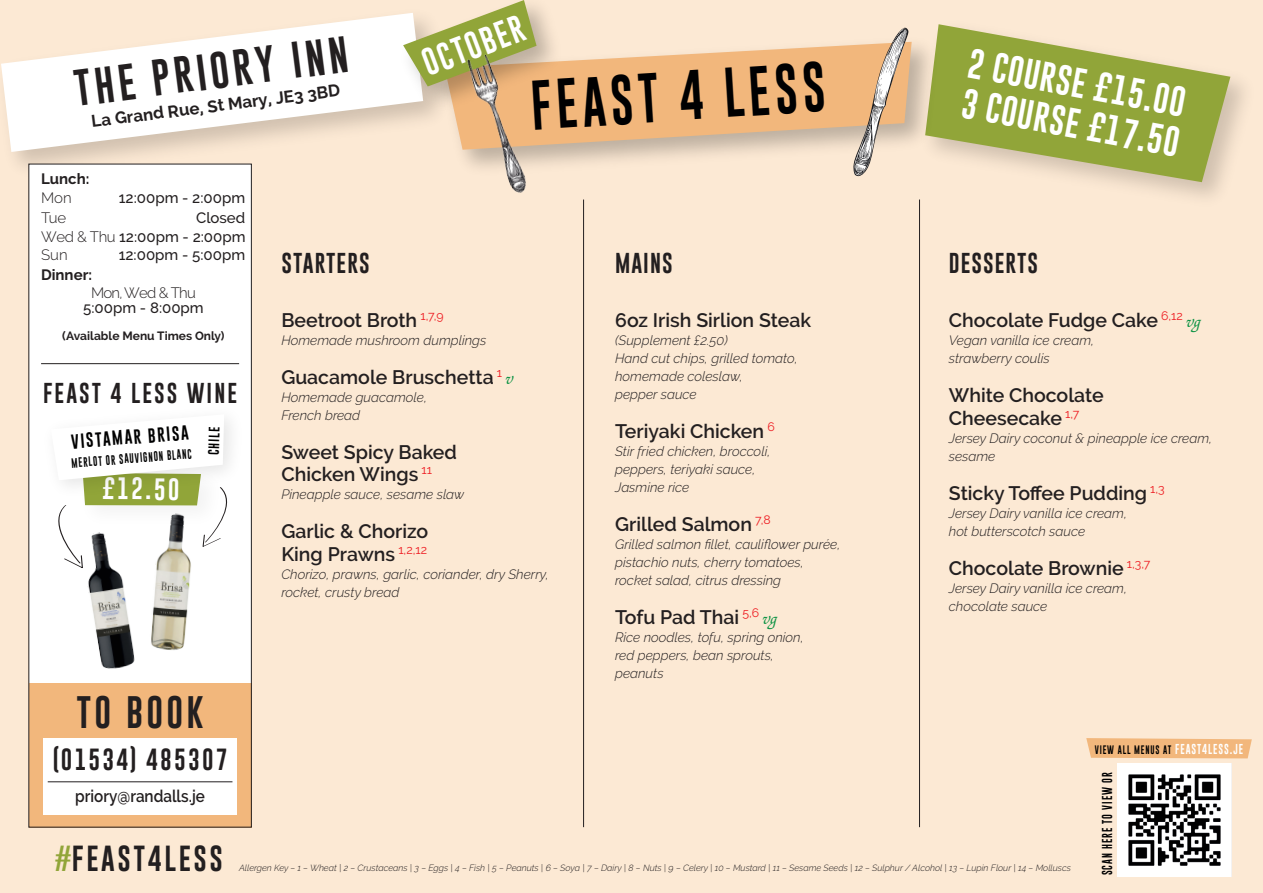
<style>
.page{position:relative;width:1263px;height:893px;background:#fce9d4}
.page>*{position:absolute;margin:0;border:0;box-sizing:border-box;transform-origin:0 0}
.t1{font:51.3px "Gobold";color:#000001;scale:.9 1}
.t2{font:37.5px "Gobold";color:#231f20}
.t3{font:33.3px "Gobold";letter-spacing:.1em;color:#231f20}
.t4{font:30.75px/40.5px "Gobold";color:#fff}
.t5{font:28.05px "Gobold";color:#fff}
.t6{font:26.4px "Gobold";letter-spacing:.1em;color:#231f20}
.t7{font:22.65px "Gobold";color:#fff}
.t8{font:22.35px "Gobold";letter-spacing:.1em;color:#231f20}
.t9{font:21px "Gobold";letter-spacing:.05em;color:#231f20}
.t10{font:21px "Gobold";letter-spacing:.1em;color:#231f20}
.t11{font:600 19.5px/22.5px "Raleway";color:#231f20}
.t12{font:600 16.95px "Raleway";color:#231f20;scale:.9 1}
.t13{font:700 16.8px "Raleway";color:#231f20}
.t14{font:500 15px/19.5px "Raleway";color:#231f20;text-align:right}
.t15{font:300 15px "Raleway";letter-spacing:-.05em;color:#231f20}
.t16{font:700 15px "Raleway";color:#231f20}
.t17{font:15px "Gobold";color:#000001}
.t18{font:italic 300 13.5px/18px "Raleway";color:#231f20}
.t19{font:700 12px "Raleway";color:#231f20}
.t20{font:11.1px "Gobold";color:#000001}
.t21{font:10.5px "Gobold";letter-spacing:.1em;color:#000001;scale:.9 1}
.t22{font:10.05px "Gobold";color:#000001;scale:.85 1}
.t23{font:italic 300 9px "Raleway";color:#231f20}
.t24{font:9px "Gobold";letter-spacing:.1em;color:#000001;scale:.9 1}
.s1{font-weight:300}
.s2{font-family:"Zapf Chancery IT Cby BT";font-weight:500;font-style:italic;font-size:16.5px;color:#0d9344}
.s3{color:#91a539}
.s4{font-size:10.5px;color:#fff}
</style>
<div class="page">
<svg style="left:1px;top:15px;width:422px;height:137px;fill:#fff"></svg>
<div style="left:29px;top:164px;width:222px;height:527px;background:#fff"></div>
<div style="left:29px;top:683px;width:222px;height:144px;background:#f2b77c"></div>
<div style="left:28px;top:164px;width:224px;height:663px;border:1px solid #231f20"></div>
<hr style="left:41px;top:363px;width:198px;height:1px;background:#231f20">
<div style="left:43px;top:738px;width:194px;height:76px;background:#fff"></div>
<hr style="left:48px;top:781px;width:184px;height:1px;background:#231f20">
<svg style="left:937px;top:24px;width:293px;height:158px;fill:#91a539"></svg>
<hr style="left:583px;top:200px;width:1px;height:627px;background:#231f20">
<hr style="left:919px;top:200px;width:1px;height:627px;background:#231f20">
<svg style="left:58px;top:419px;width:173px;height:148px"></svg>
<img style="left:80px;top:530px;width:58px;height:139px">
<img style="left:149px;top:512px;width:48px;height:138px">
<img style="left:1117px;top:763px;width:114px;height:114px">
<svg style="left:1086px;top:738px;width:166px;height:20px;background:#f2ba81"></svg>
<img style="left:432px;top:30px;width:513px;height:152px">
<svg style="left:445px;top:42px;width:467px;height:108px;background:#eebd8d"></svg>
<svg style="left:853px;top:27px;width:56px;height:151px"></svg>
<img style="left:390px;top:8px;width:180px;height:112px">
<img style="left:458px;top:42px;width:83px;height:151px">
<svg style="left:403px;top:0;width:133px;height:86px"></svg>
<h2 class="t2" style="left:72px;top:64px;width:277px;rotate:-7deg">THE PRIORY INN</h2>
<p class="t13" style="left:90px;top:111px;width:252px;rotate:-7deg">La Grand Rue, St Mary, JE3 3BD</p>
<h3 class="t5" style="left:417px;top:47px;width:108px;rotate:-21deg">OCTOBER</h3>
<h1 class="t1" style="left:529px;top:73px;width:329px;rotate:-4deg">FEAST 4 LESS</h1>
<p class="t16" style="left:41px;top:170px;width:50px">Lunch:</p>
<p class="t15" style="left:41px;top:189px;width:32px">Mon</p>
<p class="t14" style="left:119px;top:188px;width:128px">12:00pm - 2:00pm</p>
<p class="t15" style="left:41px;top:209px;width:27px">Tue</p>
<p class="t14" style="left:41px;top:208px;width:206px">Closed<br><span class="s1">Wed &amp; Thu</span> 12:00pm - 2:00pm</p>
<p class="t15" style="left:41px;top:246px;width:28px">Sun</p>
<p class="t14" style="left:119px;top:245px;width:128px">12:00pm - 5:00pm</p>
<p class="t16" style="left:41px;top:266px;width:53px">Dinner:</p>
<p class="t15" style="left:91px;top:284px;width:106px">Mon, Wed &amp; Thu</p>
<p class="t14" style="left:83px;top:298px;width:122px">5:00pm - 8:00pm</p>
<p class="t19" style="left:62px;top:329px;width:164px">(Available Menu Times Only)</p>
<h3 class="t10" style="left:43px;top:380px;width:195px">FEAST 4 LESS WINE</h3>
<p class="t17" style="left:71px;top:431px;width:119px;rotate:-4deg">VISTAMAR BRISA</p>
<p class="t22" style="left:71px;top:456px;width:143px;rotate:-4deg">MERLOT OR SAUVIGNON BLANC</p>
<h3 class="t7" style="left:103px;top:473px;width:79px;rotate:1deg">£12.50</h3>
<p class="t20" style="left:206px;top:455px;width:30px;rotate:-88deg">CHILE</p>
<h3 class="t9" style="left:281px;top:249px;width:90px">STARTERS</h3>
<h3 class="t11" style="left:281px;top:309px;width:164px">Beetroot Broth <sup>1,7,9</sup></h3>
<p class="t18" style="left:281px;top:331px;width:207px">Homemade mushroom dumplings</p>
<h3 class="t11" style="left:281px;top:366px;width:234px">Guacamole Bruschetta <sup>1</sup> <span class="s2">v</span></h3>
<p class="t18" style="left:281px;top:388px;width:147px">Homemade guacamole,<br>French bread</p>
<h3 class="t11" style="left:281px;top:441px;width:177px">Sweet Spicy Baked<br>Chicken Wings <sup>11</sup></h3>
<p class="t18" style="left:281px;top:486px;width:184px">Pineapple sauce, sesame slaw</p>
<h3 class="t11" style="left:281px;top:520px;width:148px">Garlic &amp; Chorizo<br>King Prawns <sup>1,2,12</sup></h3>
<p class="t18" style="left:281px;top:565px;width:269px">Chorizo, prawns, garlic, coriander, dry Sherry, rocket, crusty bread</p>
<h3 class="t9" style="left:615px;top:250px;width:59px">MAINS</h3>
<h3 class="t11" style="left:615px;top:309px;width:197px">6oz Irish Sirlion Steak</h3>
<p class="t18" style="left:615px;top:331px;width:184px">(Supplement £2.50)<br>Hand cut chips, grilled tomato, homemade coleslaw,<br>pepper sauce</p>
<h3 class="t11" style="left:615px;top:420px;width:161px">Teriyaki Chicken <sup>6</sup></h3>
<p class="t18" style="left:615px;top:442px;width:157px">Stir fried chicken, broccoli, peppers, teriyaki sauce,<br>Jasmine rice</p>
<h3 class="t11" style="left:615px;top:513px;width:157px">Grilled Salmon <sup>7,8</sup></h3>
<p class="t18" style="left:615px;top:535px;width:227px">Grilled salmon fillet, cauliflower purée, pistachio nuts, cherry tomatoes, rocket salad, citrus dressing</p>
<h3 class="t11" style="left:615px;top:606px;width:164px">Tofu Pad Thai <sup>5,6</sup> <span class="s2">vg</span></h3>
<p class="t18" style="left:615px;top:628px;width:190px">Rice noodles, tofu, spring onion, red peppers, bean sprouts, peanuts</p>
<h3 class="t4" style="left:973px;top:42px;width:224px;rotate:11deg">2 COURSE £15.00<br>3 COURSE £17.50</h3>
<h3 class="t9" style="left:949px;top:250px;width:91px">DESSERTS</h3>
<h3 class="t11" style="left:949px;top:309px;width:254px">Chocolate Fudge Cake <sup>6,12</sup> <span class="s2">vg</span></h3>
<p class="t18" style="left:949px;top:331px;width:147px">Vegan vanilla ice cream, strawberry coulis</p>
<h3 class="t11" style="left:949px;top:384px;width:156px">White Chocolate<br>Cheesecake <sup>1,7</sup></h3>
<p class="t18" style="left:949px;top:429px;width:265px">Jersey Dairy coconut &amp; pineapple ice cream, sesame</p>
<h3 class="t11" style="left:949px;top:481px;width:217px">Sticky Toffee Pudding <sup>1,3</sup></h3>
<p class="t18" style="left:949px;top:504px;width:180px">Jersey Dairy vanilla ice cream, hot butterscotch sauce</p>
<h3 class="t11" style="left:949px;top:556px;width:203px">Chocolate Brownie <sup>1,3,7</sup></h3>
<p class="t18" style="left:949px;top:579px;width:180px">Jersey Dairy vanilla ice cream, chocolate sauce</p>
<h3 class="t3" style="left:77px;top:690px;width:129px">TO BOOK</h3>
<h3 class="t8" style="left:53px;top:745px;width:176px">(01534) 485307</h3>
<p class="t12" style="left:75px;top:786px;width:146px">priory@randalls.je</p>
<h3 class="t6" style="left:54px;top:842px;width:170px"><span class="s3">#</span>FEAST4LESS</h3>
<p class="t23" style="left:239px;top:862px;width:833px">Allergen Key – 1 – Wheat | 2 – Crustaceans | 3 – Eggs | 4 – Fish | 5 – Peanuts | 6 – Soya | 7 – Dairy | 8 – Nuts | 9 – Celery | 10 – Mustard | 11 – Sesame Seeds | 12 – Sulphur / Alcohol | 13 – Lupin Flour | 14 – Molluscs</p>
<p class="t24" style="left:1095px;top:744px;width:166px">VIEW ALL MENUS AT <span class="s4">FEAST4LESS.JE</span></p>
<p class="t21" style="left:1100px;top:875px;width:116px;rotate:-90deg">SCAN HERE TO VIEW OR</p>
</div>
